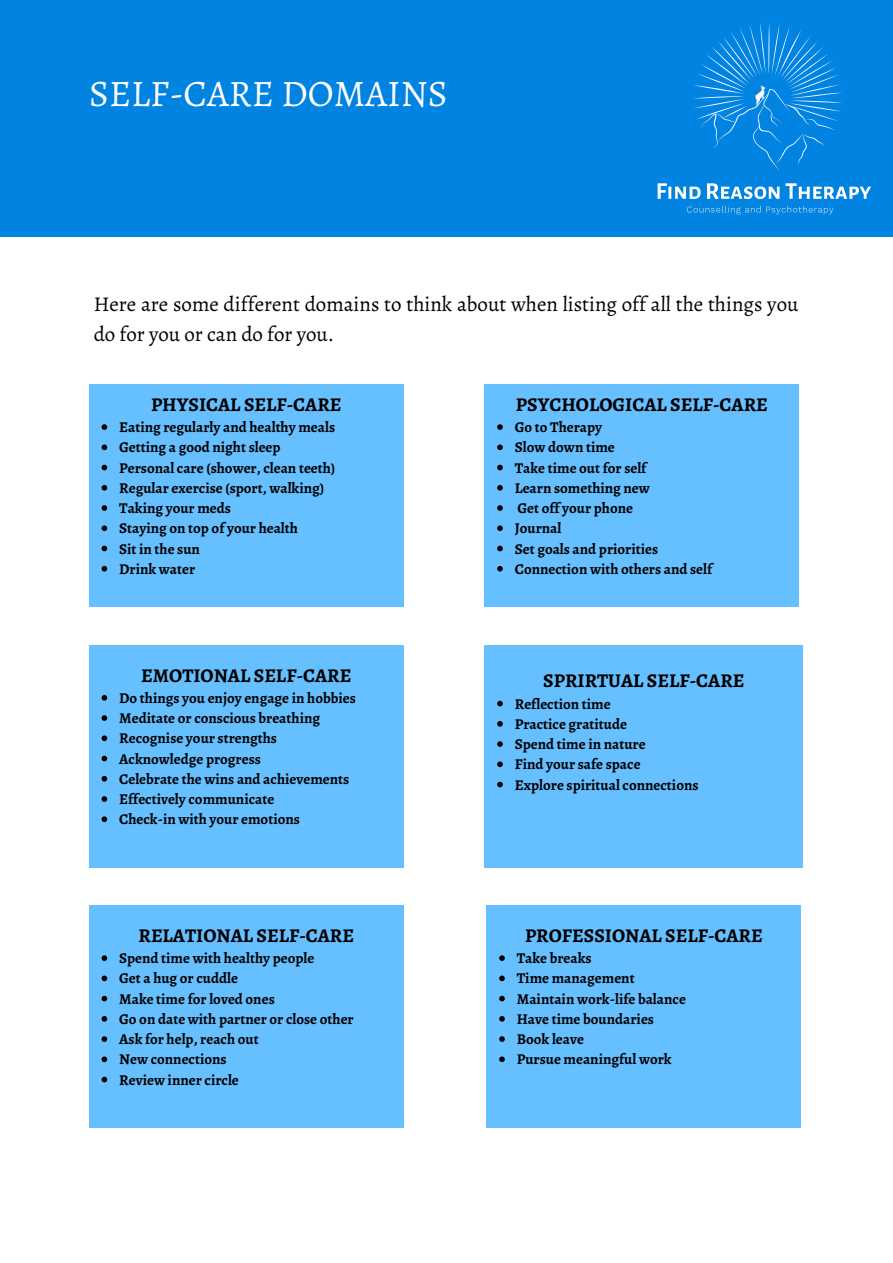
<style>
.page{position:relative;width:893px;height:1263px;background:#fff}
.page>*{position:absolute;margin:0;border:0;box-sizing:border-box;transform-origin:0 0}
.t1{font:37.5px "Alegreya SC";color:#fff}
.t2{font:21px/29.2px "Alegreya";color:#000}
.t3{font:700 19.5px "Alegreya SC";color:#000}
.t4{font:700 15px/20.2px "Alegreya";color:#000}
</style>
<div class="page">
<div style="left:0;top:0;width:892px;height:237px;background:#0083e1"></div>
<svg style="left:657px;top:183px;width:214px;height:16px"></svg>
<svg style="left:687px;top:206px;width:146px;height:8px"></svg>
<svg style="left:693px;top:23px;width:149px;height:148px"></svg>
<div style="left:89px;top:645px;width:314px;height:222px;background:#66bfff"></div>
<svg style="left:102px;top:695px;width:5px;height:6px"></svg>
<svg style="left:102px;top:715px;width:5px;height:6px"></svg>
<svg style="left:102px;top:735px;width:5px;height:6px"></svg>
<svg style="left:102px;top:756px;width:5px;height:5px"></svg>
<svg style="left:102px;top:776px;width:5px;height:5px"></svg>
<svg style="left:102px;top:796px;width:5px;height:6px"></svg>
<svg style="left:102px;top:816px;width:5px;height:6px"></svg>
<div style="left:485px;top:645px;width:318px;height:222px;background:#66bfff"></div>
<svg style="left:497px;top:701px;width:6px;height:5px"></svg>
<svg style="left:497px;top:721px;width:6px;height:6px"></svg>
<svg style="left:497px;top:741px;width:6px;height:6px"></svg>
<svg style="left:497px;top:761px;width:6px;height:6px"></svg>
<svg style="left:497px;top:782px;width:6px;height:5px"></svg>
<div style="left:89px;top:384px;width:314px;height:223px;background:#66bfff"></div>
<svg style="left:102px;top:424px;width:5px;height:6px"></svg>
<svg style="left:102px;top:444px;width:5px;height:6px"></svg>
<svg style="left:102px;top:465px;width:5px;height:5px"></svg>
<svg style="left:102px;top:485px;width:5px;height:6px"></svg>
<svg style="left:102px;top:505px;width:5px;height:6px"></svg>
<svg style="left:102px;top:525px;width:5px;height:6px"></svg>
<svg style="left:102px;top:546px;width:5px;height:5px"></svg>
<svg style="left:102px;top:566px;width:5px;height:5px"></svg>
<div style="left:485px;top:384px;width:314px;height:223px;background:#66bfff"></div>
<svg style="left:497px;top:424px;width:6px;height:6px"></svg>
<svg style="left:497px;top:444px;width:6px;height:6px"></svg>
<svg style="left:497px;top:465px;width:6px;height:5px"></svg>
<svg style="left:497px;top:485px;width:6px;height:6px"></svg>
<svg style="left:497px;top:505px;width:6px;height:6px"></svg>
<svg style="left:497px;top:525px;width:6px;height:6px"></svg>
<svg style="left:497px;top:546px;width:6px;height:5px"></svg>
<svg style="left:497px;top:566px;width:6px;height:5px"></svg>
<div style="left:89px;top:905px;width:314px;height:223px;background:#66bfff"></div>
<svg style="left:102px;top:955px;width:5px;height:6px"></svg>
<svg style="left:102px;top:975px;width:5px;height:6px"></svg>
<svg style="left:102px;top:996px;width:5px;height:5px"></svg>
<svg style="left:102px;top:1016px;width:5px;height:6px"></svg>
<svg style="left:102px;top:1036px;width:5px;height:6px"></svg>
<svg style="left:102px;top:1056px;width:5px;height:6px"></svg>
<svg style="left:102px;top:1077px;width:5px;height:5px"></svg>
<div style="left:487px;top:905px;width:314px;height:223px;background:#66bfff"></div>
<svg style="left:499px;top:955px;width:6px;height:6px"></svg>
<svg style="left:499px;top:975px;width:6px;height:6px"></svg>
<svg style="left:499px;top:996px;width:6px;height:5px"></svg>
<svg style="left:499px;top:1016px;width:6px;height:6px"></svg>
<svg style="left:499px;top:1036px;width:6px;height:6px"></svg>
<svg style="left:499px;top:1056px;width:6px;height:6px"></svg>
<h1 class="t1" style="left:89px;top:67px;width:360px">SELF-CARE DOMAINS</h1>
<h2 class="t2" style="left:94px;top:290px;width:706px">Here are some different domains to think about when listing off all the things you do for you or can do for you.</h2>
<h3 class="t3" style="left:151px;top:392px;width:192px">PHYSICAL SELF-CARE</h3>
<p class="t4" style="left:119px;top:417px;width:218px">Eating regularly and healthy meals<br>Getting a good night sleep<br>Personal care (shower, clean teeth)<br>Regular exercise (sport, walking)<br>Taking your meds<br>Staying on top of your health<br>Sit in the sun<br>Drink water</p>
<h3 class="t3" style="left:141px;top:662px;width:212px">EMOTIONAL SELF-CARE</h3>
<p class="t4" style="left:119px;top:687px;width:238px">Do things you enjoy engage in hobbies<br>Meditate or conscious breathing<br>Recognise your strengths<br>Acknowledge progress<br>Celebrate the wins and achievements<br>Effectively communicate<br>Check-in with your emotions</p>
<h3 class="t3" style="left:138px;top:923px;width:217px">RELATIONAL SELF-CARE</h3>
<p class="t4" style="left:119px;top:948px;width:236px">Spend time with healthy people<br>Get a hug or cuddle<br>Make time for loved ones<br>Go on date with partner or close other<br>Ask for help, reach out<br>New connections<br>Review inner circle</p>
<h3 class="t3" style="left:516px;top:392px;width:253px">PSYCHOLOGICAL SELF-CARE</h3>
<p class="t4" style="left:515px;top:417px;width:199px">Go to Therapy<br>Slow down time<br>Take time out for self<br>Learn something new<br>Get off your phone<br>Journal<br>Set goals and priorities<br>Connection with others and self</p>
<h3 class="t3" style="left:543px;top:668px;width:203px">SPRIRTUAL SELF-CARE</h3>
<p class="t4" style="left:515px;top:693px;width:185px">Reflection time<br>Practice gratitude<br>Spend time in nature<br>Find your safe space<br>Explore spiritual connections</p>
<h3 class="t3" style="left:525px;top:923px;width:239px">PROFESSIONAL SELF-CARE</h3>
<p class="t4" style="left:517px;top:948px;width:171px">Take breaks<br>Time management<br>Maintain work-life balance<br>Have time boundaries<br>Book leave<br>Pursue meaningful work</p>
</div>
